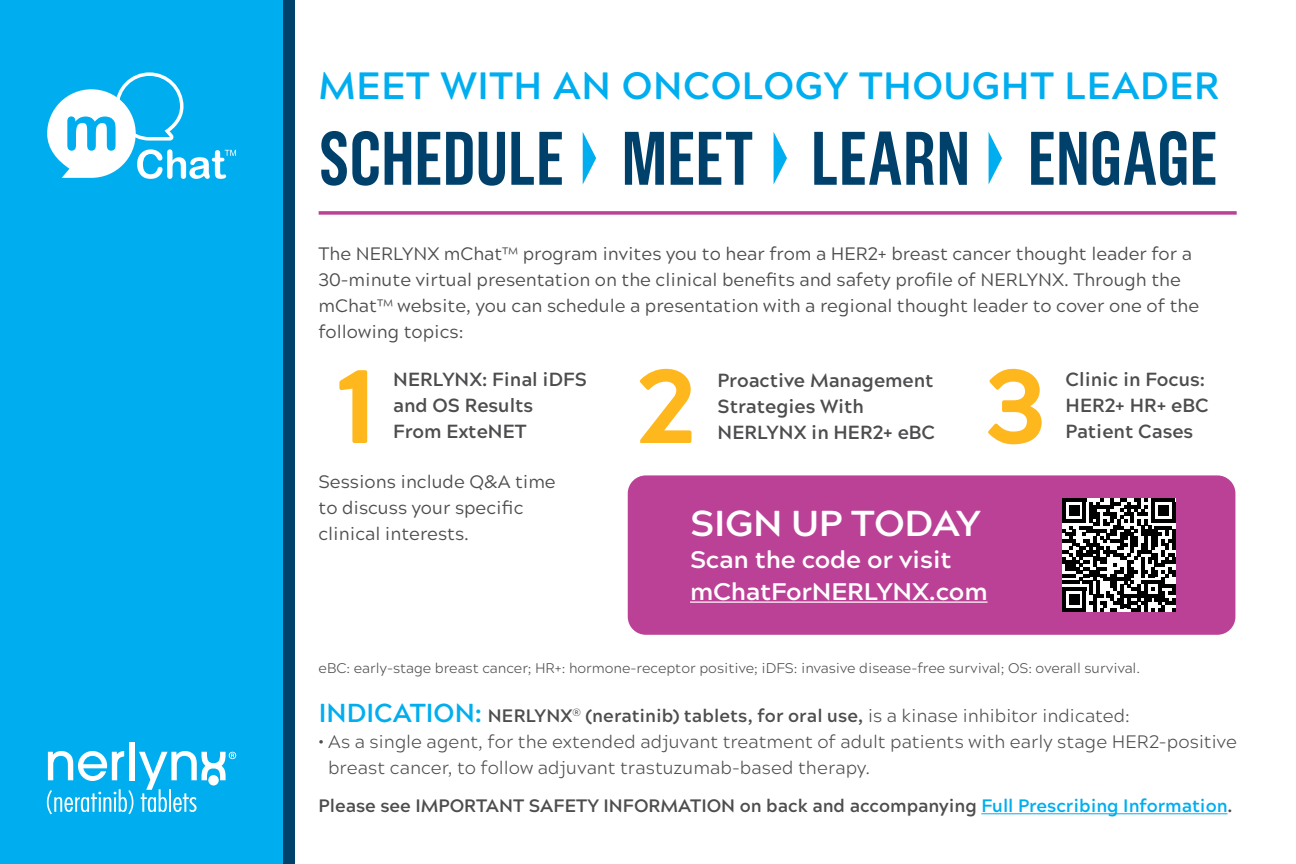
<style>
.page{position:relative;width:1296px;height:864px;background:#fff}
.page>*{position:absolute;margin:0;border:0;box-sizing:border-box;transform-origin:0 0}
.t1{font:800 104px "Acherus Grotesque";color:#ffb71e}
.t2{font:600 75.6px "Grotzec Cond";letter-spacing:-.005em;color:#00416b}
.t3{font:700 38px "Acherus Grotesque";letter-spacing:.015em;color:#00aeef}
.t4{font:700 36px "Acherus Grotesque";letter-spacing:-.01em;color:#fff;scale:1.06 1}
.t5{font:700 24px/32px "Acherus Grotesque";letter-spacing:-.01em;color:#fff;scale:1.06 1}
.t6{font:700 19px/26px "Acherus Grotesque";color:#4d4d4f}
.t7{font:18px/26px "Acherus Grotesque";color:#4d4d4f}
.t8{font:700 18px "Acherus Grotesque";color:#4d4d4f}
.t9{font:300 18px/26px "Acherus Grotesque";letter-spacing:.005em;color:#4d4d4f}
.t10{font:300 14px "Acherus Grotesque";color:#4d4d4f}
.s1{font-size:26px;color:#00aeef}
.s2{font-weight:300}
.s3{font-weight:700}
.s4{color:#00aeef}
</style>
<div class="page">
<div style="left:0;top:0;width:283px;height:864px;background:#00aeef"></div>
<div style="left:283px;top:0;width:12px;height:864px;background:#00416b"></div>
<div style="left:628px;top:475px;width:607px;height:160px;background:#bb4197;border-radius:18px"></div>
<hr style="left:690px;top:602px;width:298px;height:1px;background:#fff">
<svg style="left:583px;top:132px;width:13px;height:52px"></svg>
<svg style="left:774px;top:133px;width:13px;height:51px"></svg>
<svg style="left:989px;top:133px;width:13px;height:51px"></svg>
<svg style="left:319px;top:211px;width:918px;height:4px;background:#c358a3"></svg>
<div style="left:129px;top:742px;width:5px;height:38px;background:#fff"></div>
<svg style="left:47px;top:751px;width:189px;height:63px"></svg>
<svg style="left:1062px;top:499px;width:113px;height:113px;background:#696969"></svg>
<svg style="left:47px;top:72px;width:189px;height:107px"></svg>
<hr style="left:981px;top:813px;width:247px;height:1px;background:#00aeef">
<h3 class="t3" style="left:319px;top:54px;width:902px">MEET WITH AN ONCOLOGY THOUGHT LEADER</h3>
<h2 class="t2" style="left:319px;top:115px;width:901px">SCHEDULE MEET LEARN ENGAGE</h2>
<p class="t7" style="left:319px;top:240px;width:882px">The NERLYNX mChat™ program invites you to hear from a HER2+ breast cancer thought leader for a 30-minute virtual presentation on the clinical benefits and safety profile of NERLYNX. Through the mChat™ website, you can schedule a presentation with a regional thought leader to cover one of the following topics:</p>
<h1 class="t1" style="left:637px;top:317px;width:60px">2</h1>
<h1 class="t1" style="left:336px;top:317px;width:42px">1</h1>
<p class="t6" style="left:393px;top:366px;width:195px">NERLYNX: Final iDFS and OS Results<br>From ExteNET</p>
<p class="t6" style="left:718px;top:366px;width:218px">Proactive Management<br>Strategies With</p>
<p class="t6" style="left:718px;top:418px;width:219px">NERLYNX in HER2+ eBC</p>
<h1 class="t1" style="left:985px;top:317px;width:62px">3</h1>
<p class="t7" style="left:319px;top:468px;width:239px">Sessions include Q&amp;A time to discuss your specific clinical interests.</p>
<h3 class="t4" style="left:690px;top:492px;width:276px">SIGN UP TODAY</h3>
<h3 class="t5" style="left:690px;top:542px;width:282px">Scan the code or visit mChatForNERLYNX.com</h3>
<p class="t6" style="left:1066px;top:366px;width:144px">Clinic in Focus:<br>HER2+ HR+ eBC</p>
<p class="t6" style="left:1066px;top:418px;width:129px">Patient Cases</p>
<p class="t10" style="left:319px;top:657px;width:823px">eBC: early-stage breast cancer; HR+: hormone-receptor positive; iDFS: invasive disease-free survival; OS: overall survival.</p>
<p class="t8" style="left:319px;top:700px;width:812px"><span class="s1">INDICATION:</span> NERLYNX<sup>®</sup> (neratinib) tablets, for oral use, <span class="s2">is a kinase inhibitor indicated:</span></p>
<p class="t9" style="left:328px;top:728px;width:910px;text-indent:-9px"><span class="s3">•</span> As a single agent, for the extended adjuvant treatment of adult patients with early stage HER2-positive breast cancer, to follow adjuvant trastuzumab-based therapy.</p>
<p class="t8" style="left:319px;top:790px;width:915px">Please see IMPORTANT SAFETY INFORMATION on back and accompanying <span class="s4">Full Prescribing Information</span>.</p>
</div>
